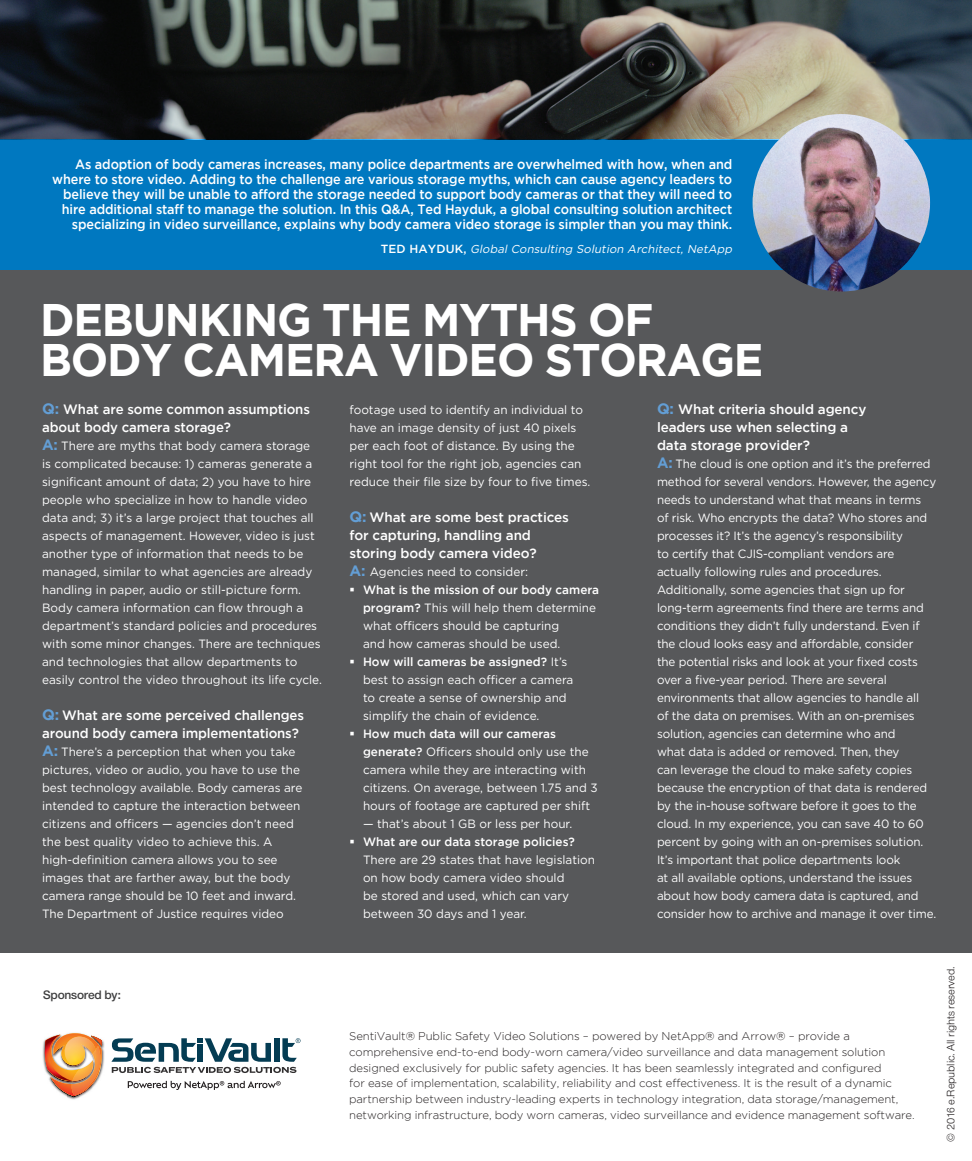
<style>
.page{position:relative;width:972px;height:1161px;background:#fff}
.page>*{position:absolute;margin:0;border:0;box-sizing:border-box;transform-origin:0 0}
.t1{font:700 45.6px/39.3px "Gotham";letter-spacing:-.025em;color:#fff}
.t2{font:500 13.5px/15px "Gotham";letter-spacing:-.01em;color:#fff;text-align:right;scale:.94 1}
.t3{font:500 13.5px/18px "Gotham";letter-spacing:-.01em;color:#fff}
.copy{font:12.75px "Nimbus San Nov Sem Bol";letter-spacing:-.02em;color:#3e3e3f}
.t4{font:12px/18px "Gotham HTF";letter-spacing:-.005em;color:#fff}
.t5{font:italic 11.4px "Gotham HTF";color:#fff}
.t6{font:300 11.25px/15.8px "Gotham";letter-spacing:-.01em;color:#231f20}
.Feature_Body_Copy{font:11.25px "Nimbus San Nov";letter-spacing:-.01em;color:#231f20}
.s1{font-family:"Gotham";font-weight:500;font-style:normal;font-size:11.7px}
.s2{font-family:"Gotham";font-weight:500;font-style:normal}
.s3{font-weight:700;font-size:15px;color:#639ed5}
.s4{font-family:"Gotham";font-weight:700;font-size:15px;color:#639ed5}
.s5{font-family:"Gotham";font-weight:500}
</style>
<div class="page">
<div style="left:0;top:147px;width:972px;height:806px;background:#57585a"></div>
<div style="left:0;top:139px;width:972px;height:131px;background:#0078c0"></div>
<img style="left:0;top:0;width:972px;height:139px">
<svg style="left:128px;top:1081px;width:153px;height:9px"></svg>
<img style="left:67px;top:1097px;width:13px;height:3px">
<img style="left:42px;top:1033px;width:62px;height:64px">
<svg style="left:111px;top:1038px;width:190px;height:35px"></svg>
<img style="left:753px;top:114px;width:177px;height:178px;border-radius:89px">
<p class="t2" style="left:52px;top:157px;width:725px">As adoption of body cameras increases, many police departments are overwhelmed with how, when and where to store video. Adding to the challenge are various storage myths, which can cause agency leaders to believe they will be unable to afford the storage needed to support body cameras or that they will need to hire additional staff to manage the solution. In this Q&amp;A, Ted Hayduk, a global consulting solution architect specializing in video surveillance, explains why body camera video storage is simpler than you may think.</p>
<p class="t5" style="left:381px;top:243px;width:355px"><span class="s1">T E D H A Y D U K</span><span class="s2">,</span> Global Consulting Solution Architect, NetApp</p>
<p class="t1" style="left:40px;top:299px;width:725px">DEBUNKING THE MYTHS OF<br>BODY CAMERA VIDEO STORAGE</p>
<p class="t3" style="left:42px;top:400px;width:269px"><span class="s3">Q:</span> What are some common assumptions about body camera storage?</p>
<p class="t4" style="left:42px;top:437px;width:281px"><span class="s4">A:</span> There are myths that body camera storage is complicated because: 1) cameras generate a significant amount of data; 2) you have to hire people who specialize in how to handle video data and; 3) it’s a large project that touches all aspects of management. However, video is just another type of information that needs to be managed, similar to what agencies are already handling in paper, audio or still-picture form.<br>Body camera information can flow through a department’s standard policies and procedures with some minor changes. There are techniques and technologies that allow departments to easily control the video throughout its life cycle.</p>
<p class="t3" style="left:42px;top:706px;width:263px"><span class="s3">Q:</span> What are some perceived challenges around body camera implementations?</p>
<p class="t4" style="left:42px;top:743px;width:262px"><span class="s4">A:</span> There’s a perception that when you take pictures, video or audio, you have to use the best technology available. Body cameras are intended to capture the interaction between citizens and officers — agencies don’t need the best quality video to achieve this. A high-definition camera allows you to see images that are farther away, but the body</p>
<p class="t4" style="left:42px;top:887px;width:255px">camera range should be 10 feet and inward.<br>The Department of Justice requires video</p>
<p class="t4" style="left:350px;top:401px;width:242px">footage used to identify an individual to have an image density of just 40 pixels per each foot of distance. By using the right tool for the right job, agencies can reduce their file size by four to five times.</p>
<p class="t3" style="left:350px;top:508px;width:221px"><span class="s3">Q:</span> What are some best practices for capturing, handling and storing body camera video?</p>
<p class="t4" style="left:350px;top:563px;width:180px"><span class="s4">A:</span> Agencies need to consider:</p>
<p class="t4" style="left:363px;top:581px;width:238px"><span class="s5">What is the mission of our body camera program?</span> This will help them determine what officers should be capturing<br>and how cameras should be used.</p>
<p class="t4" style="left:363px;top:653px;width:212px"><span class="s5">How will cameras be assigned?</span> It’s best to assign each officer a camera to create a sense of ownership and simplify the chain of evidence.</p>
<p class="t4" style="left:363px;top:725px;width:236px"><span class="s5">How much data will our cameras generate?</span> Officers should only use the camera while they are interacting with citizens. On average, between 1.75 and 3 hours of footage are captured per shift</p>
<p class="t4" style="left:363px;top:815px;width:211px">— that’s about 1 GB or less per hour.</p>
<p class="t4" style="left:363px;top:833px;width:234px"><span class="s5">What are our data storage policies?<br></span>There are 29 states that have legislation on how body camera video should<br>be stored and used, which can vary between 30 days and 1 year.</p>
<p class="t3" style="left:657px;top:400px;width:211px"><span class="s3">Q:</span> What criteria should agency leaders use when selecting a data storage provider?</p>
<p class="t4" style="left:657px;top:455px;width:281px"><span class="s4">A:</span> The cloud is one option and it’s the preferred method for several vendors. However, the agency needs to understand what that means in terms<br>of risk. Who encrypts the data? Who stores and processes it? It’s the agency’s responsibility<br>to certify that CJIS-compliant vendors are actually following rules and procedures.</p>
<p class="t4" style="left:657px;top:581px;width:272px">Additionally, some agencies that sign up for long-term agreements find there are terms and conditions they didn’t fully understand. Even if the cloud looks easy and affordable, consider the potential risks and look at your fixed costs over a five-year period. There are several environments that allow agencies to handle all of the data on premises. With an on-premises solution, agencies can determine who and<br>what data is added or removed. Then, they<br>can leverage the cloud to make safety copies because the encryption of that data is rendered by the in-house software before it goes to the cloud. In my experience, you can save 40 to 60 percent by going with an on-premises solution.</p>
<p class="t4" style="left:657px;top:851px;width:281px">It’s important that police departments look<br>at all available options, understand the issues about how body camera data is captured, and consider how to archive and manage it over time.</p>
<p class="copy" style="left:43px;top:987px;width:79px">Sponsored by:</p>
<p class="t6" style="left:349px;top:1028px;width:567px">SentiVault® Public Safety Video Solutions – powered by NetApp® and Arrow® – provide a comprehensive end-to-end body-worn camera/video surveillance and data management solution designed exclusively for public safety agencies. It has been seamlessly integrated and configured<br>for ease of implementation, scalability, reliability and cost effectiveness. It is the result of a dynamic partnership between industry-leading experts in technology integration, data storage/management, networking infrastructure, body worn cameras, video surveillance and evidence management software.</p>
<p class="Feature_Body_Copy" style="left:944px;top:1142px;width:177px;rotate:-90deg">© 2016 e.Republic. All rights reserved.</p>
</div>
